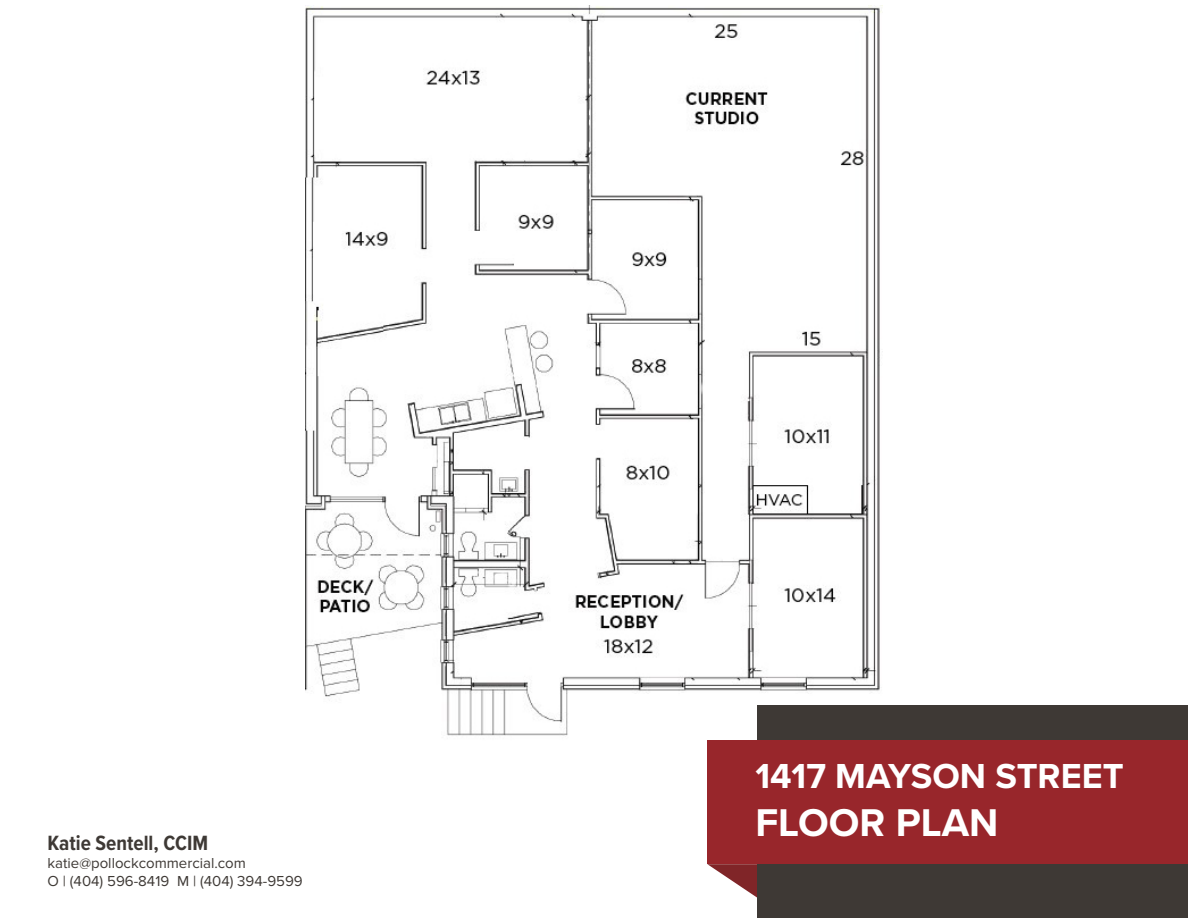
<style>
.page{position:relative;width:1188px;height:918px;background:#fff}
.page>*{position:absolute;margin:0;border:0;box-sizing:border-box;transform-origin:0 0}
.t1{font:700 40.2px "Proxima Nova";color:#fff}
.t2{font:700 36px "Proxima Nova";color:#fff}
.t3{font:700 21.45px "Proxima Nova Cond";color:#3e3935}
.t4{font:15px/18px "Proxima Nova";color:#3e3935}
</style>
<div class="page">
<svg style="left:707px;top:864px;width:51px;height:34px"></svg>
<img style="left:305px;top:5px;width:578px;height:736px">
<div style="left:758px;top:705px;width:430px;height:213px;background:#3e3935"></div>
<div style="left:707px;top:741px;width:481px;height:123px;background:#98262b"></div>
<h3 class="t3" style="left:48px;top:827px;width:162px">Katie Sentell, CCIM</h3>
<p class="t4" style="left:48px;top:854px;width:257px">katie@pollockcommercial.com<br>O | (404) 596-8419 M | (404) 394-9599</p>
<h2 class="t2" style="left:755px;top:749px;width:370px">1417 MAYSON STREET</h2>
<h1 class="t1" style="left:755px;top:793px;width:245px">FLOOR PLAN</h1>
</div>
